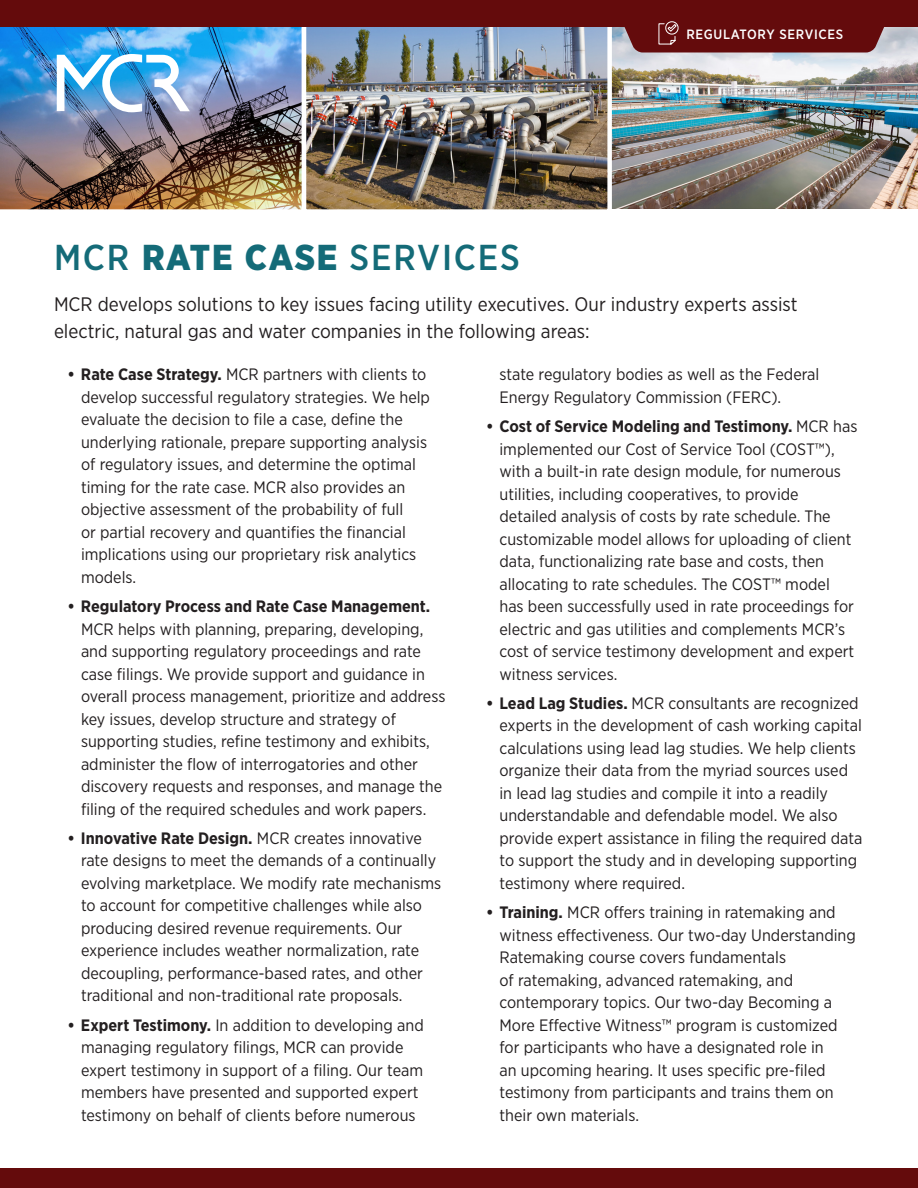
<style>
.page{position:relative;width:918px;height:1188px;background:#fff}
.page>*{position:absolute;margin:0;border:0;box-sizing:border-box;transform-origin:0 0}
.t1{font:500 36px "Gotham Narrow";letter-spacing:.05em;color:#146b78}
.t2{font:19.5px/27px "Gotham Narrow";color:#231f20}
.Bulleted_Text{font:16.5px/22.5px "Gotham Narrow";color:#231f20}
.t3{font:500 13.5px "Gotham Narrow";letter-spacing:.05em;color:#fff}
.s1{font-weight:900}
.s2{font-weight:700}
</style>
<div class="page">
<img style="left:0;top:27px;width:302px;height:183px">
<img style="left:612px;top:27px;width:306px;height:182px">
<img style="left:306px;top:27px;width:306px;height:183px">
<img style="left:57px;top:54px;width:133px;height:58px">
<div style="left:0;top:1169px;width:918px;height:19px;background:#640b0c"></div>
<div style="left:0;top:0;width:918px;height:27px;background:#640b0c"></div>
<svg style="left:620px;top:21px;width:269px;height:31px"></svg>
<p class="t3" style="left:686px;top:26px;width:158px">REGULATORY SERVICES</p>
<p class="t1" style="left:54px;top:235px;width:467px">MCR <span class="s1">RATE CASE</span> SERVICES</p>
<p class="t2" style="left:54px;top:290px;width:745px">MCR develops solutions to key issues facing utility executives. Our industry experts assist electric, natural gas and water companies in the following areas:</p>
<p class="Bulleted_Text" style="left:81px;top:363px;width:351px;text-indent:-14px"><span class="s2">• Rate Case Strategy.</span> MCR partners with clients to develop successful regulatory strategies. We help evaluate the decision to file a case, define the underlying rationale, prepare supporting analysis of regulatory issues, and determine the optimal timing for the rate case. MCR also provides an objective assessment of the probability of full<br>or partial recovery and quantifies the financial implications using our proprietary risk analytics models.</p>
<p class="Bulleted_Text" style="left:81px;top:595px;width:366px;text-indent:-14px"><span class="s2">• Regulatory Process and Rate Case Management.<br></span>MCR helps with planning, preparing, developing, and supporting regulatory proceedings and rate case filings. We provide support and guidance in overall process management, prioritize and address key issues, develop structure and strategy of supporting studies, refine testimony and exhibits, administer the flow of interrogatories and other discovery requests and responses, and manage the filing of the required schedules and work papers.</p>
<p class="Bulleted_Text" style="left:81px;top:826px;width:362px;text-indent:-14px"><span class="s2">• Innovative Rate Design.</span> MCR creates innovative rate designs to meet the demands of a continually evolving marketplace. We modify rate mechanisms to account for competitive challenges while also producing desired revenue requirements. Our experience includes weather normalization, rate decoupling, performance-based rates, and other traditional and non-traditional rate proposals.</p>
<p class="Bulleted_Text" style="left:81px;top:1013px;width:344px;text-indent:-14px"><span class="s2">• Expert Testimony.</span> In addition to developing and managing regulatory filings, MCR can provide expert testimony in support of a filing. Our team members have presented and supported expert testimony on behalf of clients before numerous</p>
<p class="Bulleted_Text" style="left:500px;top:363px;width:321px">state regulatory bodies as well as the Federal<br>Energy Regulatory Commission (FERC).</p>
<p class="Bulleted_Text" style="left:500px;top:415px;width:359px;text-indent:-14px"><span class="s2">• Cost of Service Modeling and Testimony.</span> MCR has implemented our Cost of Service Tool (COST™), with a built-in rate design module, for numerous utilities, including cooperatives, to provide detailed analysis of costs by rate schedule. The customizable model allows for uploading of client data, functionalizing rate base and costs, then allocating to rate schedules. The COST™ model has been successfully used in rate proceedings for electric and gas utilities and complements MCR’s cost of service testimony development and expert witness services.</p>
<p class="Bulleted_Text" style="left:500px;top:691px;width:365px;text-indent:-14px"><span class="s2">• Lead Lag Studies.</span> MCR consultants are recognized experts in the development of cash working capital calculations using lead lag studies. We help clients organize their data from the myriad sources used in lead lag studies and compile it into a readily understandable and defendable model. We also provide expert assistance in filing the required data to support the study and in developing supporting testimony where required.</p>
<p class="Bulleted_Text" style="left:500px;top:901px;width:358px;text-indent:-14px"><span class="s2">• Training.</span> MCR offers training in ratemaking and witness effectiveness. Our two-day Understanding Ratemaking course covers fundamentals<br>of ratemaking, advanced ratemaking, and contemporary topics. Our two-day Becoming a More Effective Witness™ program is customized for participants who have a designated role in<br>an upcoming hearing. It uses specific pre-filed testimony from participants and trains them on their own materials.</p>
</div>
